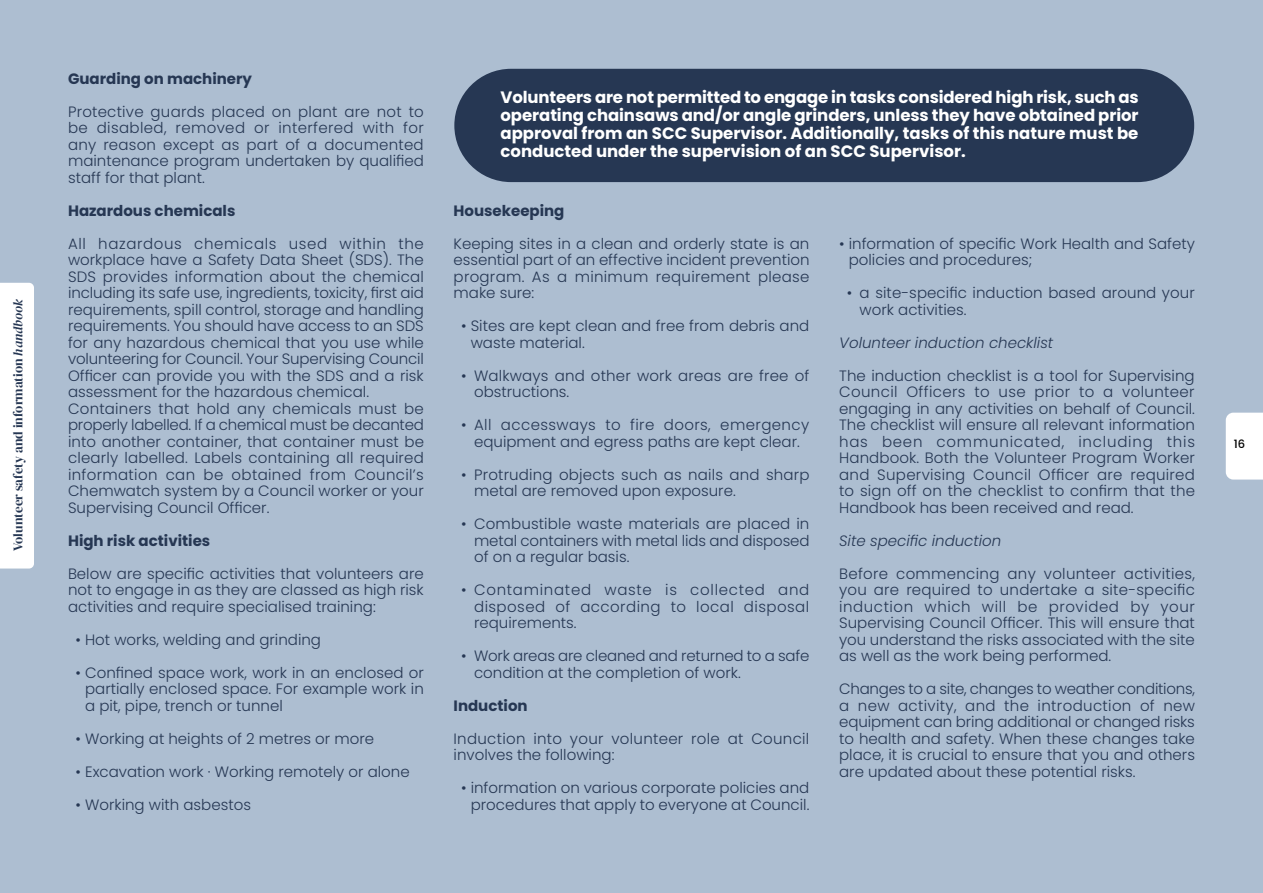
<style>
.page{position:relative;width:1263px;height:893px;background:#adbed1}
.page>*{position:absolute;margin:0;border:0;box-sizing:border-box;transform-origin:0 0}
.t1{font:700 16.5px/18px "Poppins";color:#fff;text-align:justify}
.t2{font:300 15px/16.5px "Poppins";color:#263753;text-align:justify}
.t3{font:700 15px "Poppins";color:#263753}
.t4{font:300 15px/16.5px "Poppins";letter-spacing:.02em;color:#263753}
.t5{font:italic 300 15px "Poppins";color:#263753}
.t6{font:13.2px "DM Serif Display";color:#263753}
.t7{font:500 11.4px "Poppins";color:#000}
.s1{font-style:italic}
</style>
<div class="page">
<div style="left:454px;top:69px;width:740px;height:113px;background:#263753;border-radius:57px"></div>
<div style="left:1226px;top:413px;width:37px;height:67px;background:#fff"></div>
<div style="left:0;top:283px;width:34px;height:285px;background:#fff"></div>
<p class="t6" style="left:10px;top:551px;width:253px;rotate:-90deg">Volunteer safety and information <span class="s1">handbook</span></p>
<p class="t3" style="left:68px;top:70px;width:186px">Guarding on machinery</p>
<p class="t2" style="left:68px;top:103px;width:357px">Protective guards placed on plant are not to be disabled, removed or interfered with for any reason except as part of a documented maintenance program undertaken by qualified staff for that plant.</p>
<p class="t3" style="left:68px;top:202px;width:169px">Hazardous chemicals</p>
<p class="t2" style="left:68px;top:235px;width:357px;text-align:left">All hazardous chemicals used within the workplace have a Safety Data Sheet (SDS). The SDS provides information about the chemical including its safe use, ingredients, toxicity, first aid requirements, spill control, storage and handling requirements. You should have access to an SDS for any hazardous chemical that you use while volunteering for Council. Your Supervising Council Officer can provide you with the SDS and a risk assessment for the hazardous chemical.<br>Containers that hold any chemicals must be properly labelled. If a chemical must be decanted into another container, that container must be clearly labelled. Labels containing all required information can be obtained from Council’s Chemwatch system by a Council worker or your Supervising Council Officer.</p>
<p class="t3" style="left:68px;top:532px;width:144px">High risk activities</p>
<p class="t2" style="left:68px;top:565px;width:357px">Below are specific activities that volunteers are not to engage in as they are classed as high risk activities and require specialised training:</p>
<p class="t2" style="left:76px;top:631px;width:247px">• Hot works, welding and grinding</p>
<p class="t2" style="left:85px;top:664px;width:340px;text-indent:-10px">• Confined space work, work in an enclosed or partially enclosed space. For example work in a pit, pipe, trench or tunnel</p>
<p class="t2" style="left:76px;top:730px;width:300px">• Working at heights of 2 metres or more</p>
<p class="t2" style="left:76px;top:763px;width:336px">• Excavation work · Working remotely or alone</p>
<p class="t2" style="left:76px;top:796px;width:177px">• Working with asbestos</p>
<p class="t1" style="left:500px;top:88px;width:640px">Volunteers are not permitted to engage in tasks considered high risk, such as operating chainsaws and/or angle grinders, unless they have obtained prior approval from an SCC Supervisor. Additionally, tasks of this nature must be conducted under the supervision of an SCC Supervisor.</p>
<p class="t3" style="left:454px;top:202px;width:112px">Housekeeping</p>
<p class="t2" style="left:454px;top:235px;width:357px">Keeping sites in a clean and orderly state is an essential part of an effective incident prevention program. As a minimum requirement please make sure:</p>
<p class="t2" style="left:471px;top:318px;width:340px;text-indent:-10px">• Sites are kept clean and free from debris and waste material.</p>
<p class="t2" style="left:474px;top:367px;width:337px;text-indent:-13px">• Walkways and other work areas are free of obstructions.</p>
<p class="t2" style="left:461px;top:417px;width:350px;text-align:center">• All accessways to fire doors, emergency equipment and egress paths are kept clear.</p>
<p class="t2" style="left:474px;top:466px;width:337px;text-indent:-13px">• Protruding objects such as nails and sharp metal are removed upon exposure.</p>
<p class="t2" style="left:474px;top:516px;width:337px;text-indent:-13px">• Combustible waste materials are placed in metal containers with metal lids and disposed of on a regular basis.</p>
<p class="t2" style="left:474px;top:582px;width:337px;text-indent:-13px">• Contaminated waste is collected and disposed of according to local disposal requirements.</p>
<p class="t2" style="left:474px;top:648px;width:337px;text-indent:-13px">• Work areas are cleaned and returned to a safe condition at the completion of work.</p>
<p class="t3" style="left:454px;top:697px;width:76px">Induction</p>
<p class="t4" style="left:454px;top:730px;width:357px">Induction into your volunteer role at Council involves the following:</p>
<p class="t2" style="left:461px;top:780px;width:350px;text-align:right">• information on various corporate policies and procedures that apply to everyone at Council.</p>
<p class="t2" style="left:849px;top:235px;width:348px;text-indent:-10px">• information of specific Work Health and Safety policies and procedures;</p>
<p class="t2" style="left:860px;top:285px;width:337px;text-indent:-13px">• a site-specific induction based around your work activities.</p>
<p class="t5" style="left:839px;top:334px;width:216px">Volunteer induction checklist</p>
<p class="t2" style="left:839px;top:367px;width:357px">The induction checklist is a tool for Supervising Council Officers to use prior to a volunteer engaging in any activities on behalf of Council.<br>The checklist will ensure all relevant information has been communicated, including this Handbook. Both the Volunteer Program Worker and Supervising Council Officer are required to sign off on the checklist to confirm that the Handbook has been received and read.</p>
<p class="t5" style="left:839px;top:532px;width:164px">Site specific induction</p>
<p class="t2" style="left:839px;top:565px;width:357px">Before commencing any volunteer activities, you are required to undertake a site-specific induction which will be provided by your Supervising Council Officer. This will ensure that you understand the risks associated with the site as well as the work being performed.</p>
<p class="t2" style="left:839px;top:681px;width:357px">Changes to a site, changes to weather conditions, a new activity, and the introduction of new equipment can bring additional or changed risks to health and safety. When these changes take place, it is crucial to ensure that you and others are updated about these potential risks.</p>
<p class="t7" style="left:1234px;top:437px;width:13px">16</p>
</div>
